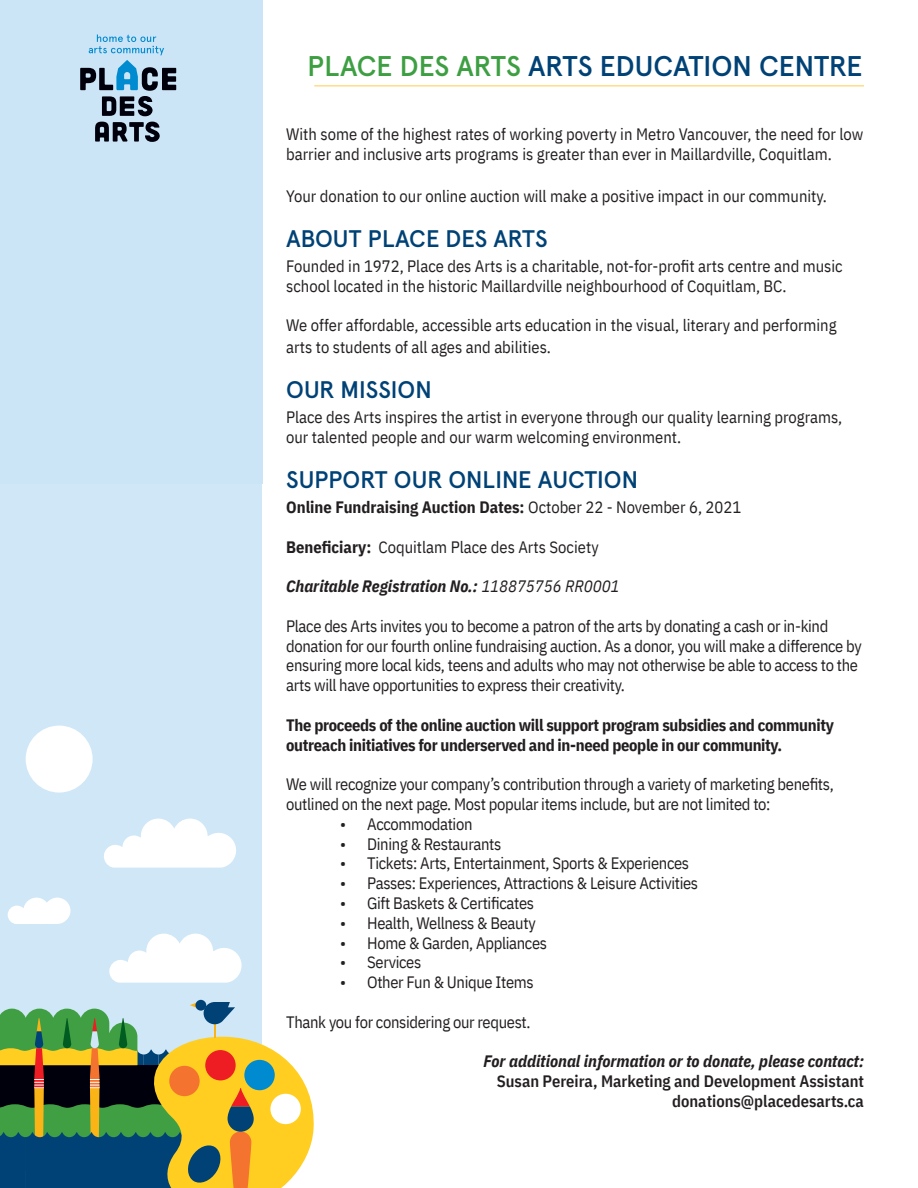
<style>
.page{position:relative;width:918px;height:1188px;background:#fff}
.page>*{position:absolute;margin:0;border:0;box-sizing:border-box;transform-origin:0 0}
.t1{font:500 28.5px "Apercu";letter-spacing:-.01em;color:#004276}
.Bold_Header_1__Inves{font:500 24px "Apercu";color:#004276}
.Bold_Header_1__Inves-2{font:16.5px/19.8px "IBM Plex Sans Cond";letter-spacing:-.02em;color:#231f20}
.Bold_Header_1__Inves-3{font:16.5px/19.8px "IBM Plex Sans Cond";color:#231f20}
.t2{font:700 16.5px/19.8px "IBM Plex Sans Cond";letter-spacing:-.02em;color:#231f20}
.t3{font:italic 700 16.5px "IBM Plex Sans Cond";color:#231f20}
.t4{font:600 16.5px/19.8px "IBM Plex Sans Cond";color:#231f20;text-align:right}
.t5{font:700 16.5px "IBM Plex Sans Cond";color:#231f20}
.s1{color:#3d9f42}
.s2{font-weight:400}
.s3{font-weight:700}
</style>
<div class="page">
<hr style="left:314px;top:86px;width:550px;height:1px;background:#ffcb4f">
<div style="left:0;top:333px;width:262px;height:855px;background:#cfe7f7"></div>
<svg style="left:104px;top:819px;width:132px;height:49px"></svg>
<svg style="left:109px;top:934px;width:133px;height:49px"></svg>
<svg style="left:8px;top:898px;width:63px;height:26px"></svg>
<div style="left:195px;top:1000px;width:11px;height:11px;background:#004276;border-radius:50%"></div>
<svg style="left:0;top:1002px;width:314px;height:186px"></svg>
<div style="left:26px;top:726px;width:67px;height:67px;background:#fff;border-radius:50%"></div>
<div style="left:0;top:0;width:262px;height:484px;background:#cbe5f7"></div>
<svg style="left:95px;top:122px;width:65px;height:20px"></svg>
<svg style="left:80px;top:34px;width:96px;height:82px"></svg>
<p class="t1" style="left:308px;top:44px;width:556px"><span class="s1">PLACE DES ARTS</span> ARTS EDUCATION CENTRE</p>
<p class="Bold_Header_1__Inves-3" style="left:286px;top:123px;width:579px">With some of the highest rates of working poverty in Metro Vancouver, the need for low barrier and inclusive arts programs is greater than ever in Maillardville, Coquitlam.</p>
<p class="Bold_Header_1__Inves-3" style="left:286px;top:184px;width:542px">Your donation to our online auction will make a positive impact in our community.</p>
<p class="Bold_Header_1__Inves" style="left:286px;top:220px;width:263px">ABOUT PLACE DES ARTS</p>
<p class="Bold_Header_1__Inves-3" style="left:286px;top:255px;width:558px">Founded in 1972, Place des Arts is a charitable, not-for-profit arts centre and music school located in the historic Maillardville neighbourhood of Coquitlam, BC.</p>
<p class="Bold_Header_1__Inves-3" style="left:286px;top:313px;width:552px;line-height:21.6px">We offer affordable, accessible arts education in the visual, literary and performing arts to students of all ages and abilities.</p>
<p class="Bold_Header_1__Inves" style="left:286px;top:371px;width:147px">OUR MISSION</p>
<p class="Bold_Header_1__Inves-3" style="left:286px;top:406px;width:558px">Place des Arts inspires the artist in everyone through our quality learning programs, our talented people and our warm welcoming environment.</p>
<p class="Bold_Header_1__Inves" style="left:286px;top:461px;width:353px">SUPPORT OUR ONLINE AUCTION</p>
<p class="t5" style="left:286px;top:494px;width:457px">Online Fundraising Auction Dates: <span class="s2">October 22 - November 6, 2021</span></p>
<p class="Bold_Header_1__Inves-3" style="left:286px;top:535px;width:314px"><span class="s3">Beneficiary:</span> Coquitlam Place des Arts Society</p>
<p class="t3" style="left:286px;top:573px;width:335px">Charitable Registration No.: <span class="s2">118875756 RR0001</span></p>
<p class="Bold_Header_1__Inves-2" style="left:286px;top:615px;width:577px">Place des Arts invites you to become a patron of the arts by donating a cash or in-kind donation for our fourth online fundraising auction. As a donor, you will make a difference by ensuring more local kids, teens and adults who may not otherwise be able to access to the arts will have opportunities to express their creativity.</p>
<p class="t2" style="left:286px;top:714px;width:549px">The proceeds of the online auction will support program subsidies and community outreach initiatives for underserved and in-need people in our community.</p>
<p class="Bold_Header_1__Inves-2" style="left:286px;top:773px;width:549px">We will recognize your company’s contribution through a variety of marketing benefits, outlined on the next page. Most popular items include, but are not limited to:</p>
<p class="Bold_Header_1__Inves-2" style="left:340px;top:813px;width:134px">• Accommodation</p>
<p class="Bold_Header_1__Inves-2" style="left:340px;top:832px;width:163px">• Dining &amp; Restaurants</p>
<p class="Bold_Header_1__Inves-2" style="left:340px;top:852px;width:350px">• Tickets: Arts, Entertainment, Sports &amp; Experiences</p>
<p class="Bold_Header_1__Inves-2" style="left:340px;top:872px;width:360px">• Passes: Experiences, Attractions &amp; Leisure Activities</p>
<p class="Bold_Header_1__Inves-2" style="left:340px;top:892px;width:195px">• Gift Baskets &amp; Certificates</p>
<p class="Bold_Header_1__Inves-2" style="left:340px;top:912px;width:197px">• Health, Wellness &amp; Beauty</p>
<p class="Bold_Header_1__Inves-2" style="left:340px;top:931px;width:208px">• Home &amp; Garden, Appliances</p>
<p class="Bold_Header_1__Inves-2" style="left:340px;top:951px;width:83px">• Services</p>
<p class="Bold_Header_1__Inves-2" style="left:340px;top:971px;width:195px">• Other Fun &amp; Unique Items</p>
<p class="Bold_Header_1__Inves-2" style="left:286px;top:1011px;width:246px">Thank you for considering our request.</p>
<p class="t3" style="left:483px;top:1048px;width:382px">For additional information or to donate, please contact:</p>
<p class="t4" style="left:497px;top:1070px;width:369px">Susan Pereira, Marketing and Development Assistant donations@placedesarts.ca</p>
</div>
